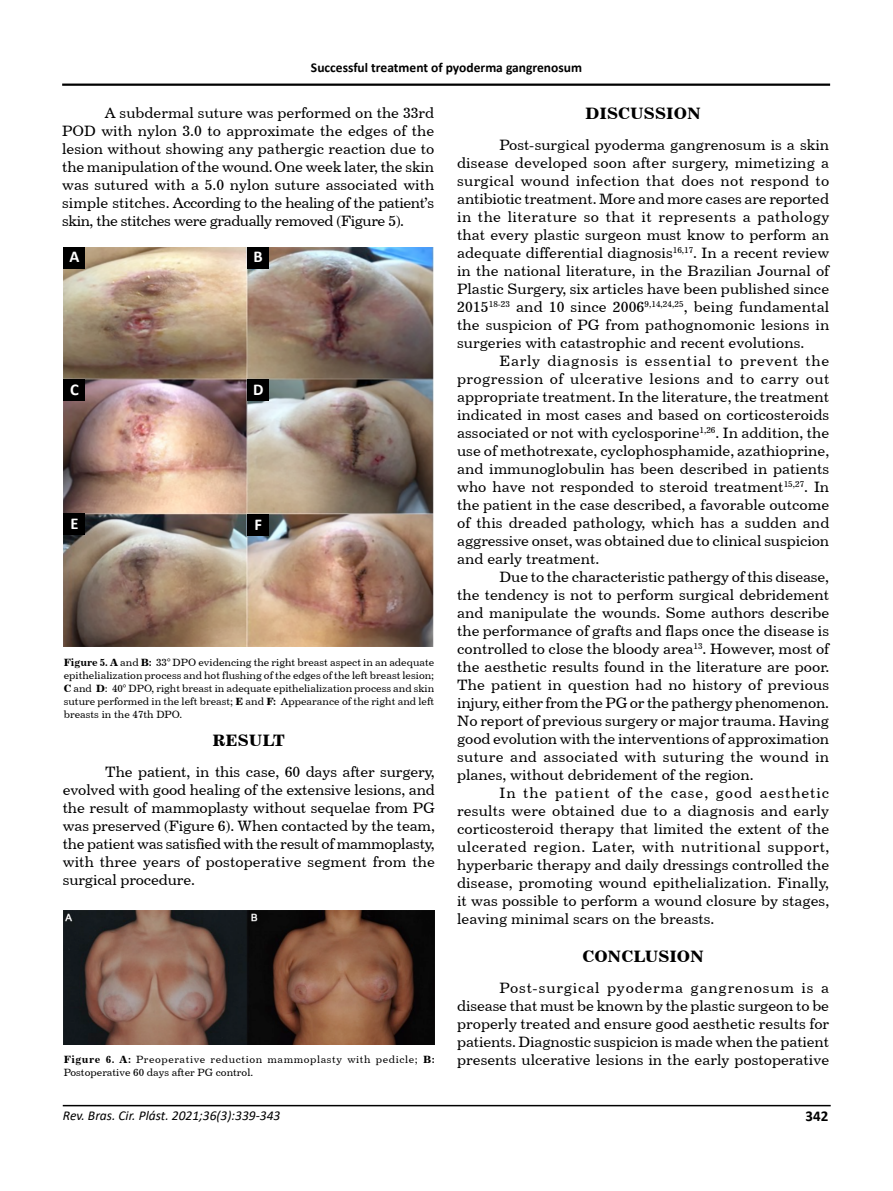
<style>
.page{position:relative;width:893px;height:1191px;background:#fff}
.page>*{position:absolute;margin:0;border:0;box-sizing:border-box;transform-origin:0 0}
.t1{font:16.5px "Century 731 BT Bold A";color:#000}
.t2{font:700 16.5px "Calibri";color:#fff}
.t3{font:15px/18px "Century 731 BT Roman A";color:#000;text-align:justify}
.t4{font:700 15px "Calibri";color:#000}
.t5{font:700 13.5px "Calibri";color:#000}
.t6{font:italic 13.5px "Calibri";color:#000}
.t7{font:10.5px/13.2px "Century 731 BT Roman A";color:#000;text-align:justify}
.t8{font:10.5px/13.2px "Century 731 BT Roman A";letter-spacing:.055em;color:#000}
.s1{font-family:"Century 731 BT Bold A"}
</style>
<div class="page">
<hr style="left:63px;top:1104px;width:768px;height:2px;background:#000">
<hr style="left:62px;top:84px;width:768px;height:2px;background:#000">
<img style="left:64px;top:910px;width:370px;height:134px">
<img style="left:64px;top:247px;width:370px;height:400px">
<div style="left:64px;top:247px;width:21px;height:21px;background:#000"></div>
<div style="left:248px;top:247px;width:21px;height:21px;background:#000"></div>
<div style="left:64px;top:379px;width:21px;height:21px;background:#000"></div>
<div style="left:248px;top:379px;width:21px;height:21px;background:#000"></div>
<div style="left:64px;top:513px;width:21px;height:21px;background:#000"></div>
<div style="left:248px;top:515px;width:21px;height:21px;background:#000"></div>
<p class="t5" style="left:311px;top:58px;width:273px">Successful treatment of pyoderma gangrenosum</p>
<p class="t3" style="left:62px;top:103px;width:374px;text-indent:43px">A subdermal suture was performed on the 33rd POD with nylon 3.0 to approximate the edges of the lesion without showing any pathergic reaction due to the manipulation of the wound. One week later, the skin was sutured with a 5.0 nylon suture associated with simple stitches. According to the healing of the patient’s skin, the stitches were gradually removed (Figure 5).</p>
<p class="t1" style="left:585px;top:103px;width:117px">DISCUSSION</p>
<p class="t3" style="left:457px;top:135px;width:374px;text-indent:43px">Post-surgical pyoderma gangrenosum is a skin disease developed soon after surgery, mimetizing a surgical wound infection that does not respond to antibiotic treatment. More and more cases are reported in the literature so that it represents a pathology that every plastic surgeon must know to perform an adequate differential diagnosis<sup>16,17</sup>. In a recent review in the national literature, in the Brazilian Journal of Plastic Surgery, six articles have been published since 2015<sup>18-23</sup> and 10 since 2006<sup>9,14,24,25</sup>, being fundamental the suspicion of PG from pathognomonic lesions in surgeries with catastrophic and recent evolutions.</p>
<p class="t3" style="left:457px;top:351px;width:374px;text-indent:43px">Early diagnosis is essential to prevent the progression of ulcerative lesions and to carry out appropriate treatment. In the literature, the treatment indicated in most cases and based on corticosteroids associated or not with cyclosporine<sup>1,26</sup>. In addition, the use of methotrexate, cyclophosphamide, azathioprine, and immunoglobulin has been described in patients who have not responded to steroid treatment<sup>15,27</sup>. In the patient in the case described, a favorable outcome of this dreaded pathology, which has a sudden and aggressive onset, was obtained due to clinical suspicion and early treatment.</p>
<p class="t3" style="left:457px;top:567px;width:374px;text-indent:43px">Due to the characteristic pathergy of this disease, the tendency is not to perform surgical debridement and manipulate the wounds. Some authors describe the performance of grafts and flaps once the disease is controlled to close the bloody area<sup>13</sup>. However, most of the aesthetic results found in the literature are poor.<br>The patient in question had no history of previous injury, either from the PG or the pathergy phenomenon.<br>No report of previous surgery or major trauma. Having good evolution with the interventions of approximation suture and associated with suturing the wound in planes, without debridement of the region.</p>
<p class="t3" style="left:457px;top:783px;width:374px;text-indent:43px">In the patient of the case, good aesthetic results were obtained due to a diagnosis and early corticosteroid therapy that limited the extent of the ulcerated region. Later, with nutritional support, hyperbaric therapy and daily dressings controlled the disease, promoting wound epithelialization. Finally, it was possible to perform a wound closure by stages, leaving minimal scars on the breasts.</p>
<p class="t1" style="left:582px;top:946px;width:123px">CONCLUSION</p>
<p class="t3" style="left:457px;top:978px;width:374px;text-indent:43px">Post-surgical pyoderma gangrenosum is a disease that must be known by the plastic surgeon to be properly treated and ensure good aesthetic results for patients. Diagnostic suspicion is made when the patient presents ulcerative lesions in the early postoperative</p>
<p class="t2" style="left:69px;top:245px;width:11px">A</p>
<p class="t2" style="left:254px;top:245px;width:11px">B</p>
<p class="t2" style="left:70px;top:377px;width:10px">C</p>
<p class="t2" style="left:253px;top:377px;width:12px">D</p>
<p class="t2" style="left:70px;top:512px;width:10px">E</p>
<p class="t2" style="left:255px;top:513px;width:9px">F</p>
<p class="t7" style="left:64px;top:655px;width:372px"><span class="s1">Figure 5. A</span> and <span class="s1">B:</span> 33° DPO evidencing the right breast aspect in an adequate epithelialization process and hot flushing of the edges of the left breast lesion; <span class="s1">C</span> and <span class="s1">D</span>: 40° DPO, right breast in adequate epithelialization process and skin suture performed in the left breast; <span class="s1">E</span> and <span class="s1">F:</span> Appearance of the right and left breasts in the 47th DPO.</p>
<p class="t1" style="left:213px;top:730px;width:74px">RESULT</p>
<p class="t3" style="left:63px;top:762px;width:374px;text-indent:43px">The patient, in this case, 60 days after surgery, evolved with good healing of the extensive lesions, and the result of mammoplasty without sequelae from PG was preserved (Figure 6). When contacted by the team, the patient was satisfied with the result of mammoplasty, with three years of postoperative segment from the surgical procedure.</p>
<p class="t8" style="left:64px;top:1052px;width:373px"><span class="s1">Figure 6. A:</span> Preoperative reduction mammoplasty with pedicle; <span class="s1">B:<br></span>Postoperative 60 days after PG control.</p>
<p class="t6" style="left:63px;top:1105px;width:219px">Rev. Bras. Cir. Plást. 2021;36(3):339-343</p>
<p class="t4" style="left:806px;top:1105px;width:24px">342</p>
</div>
